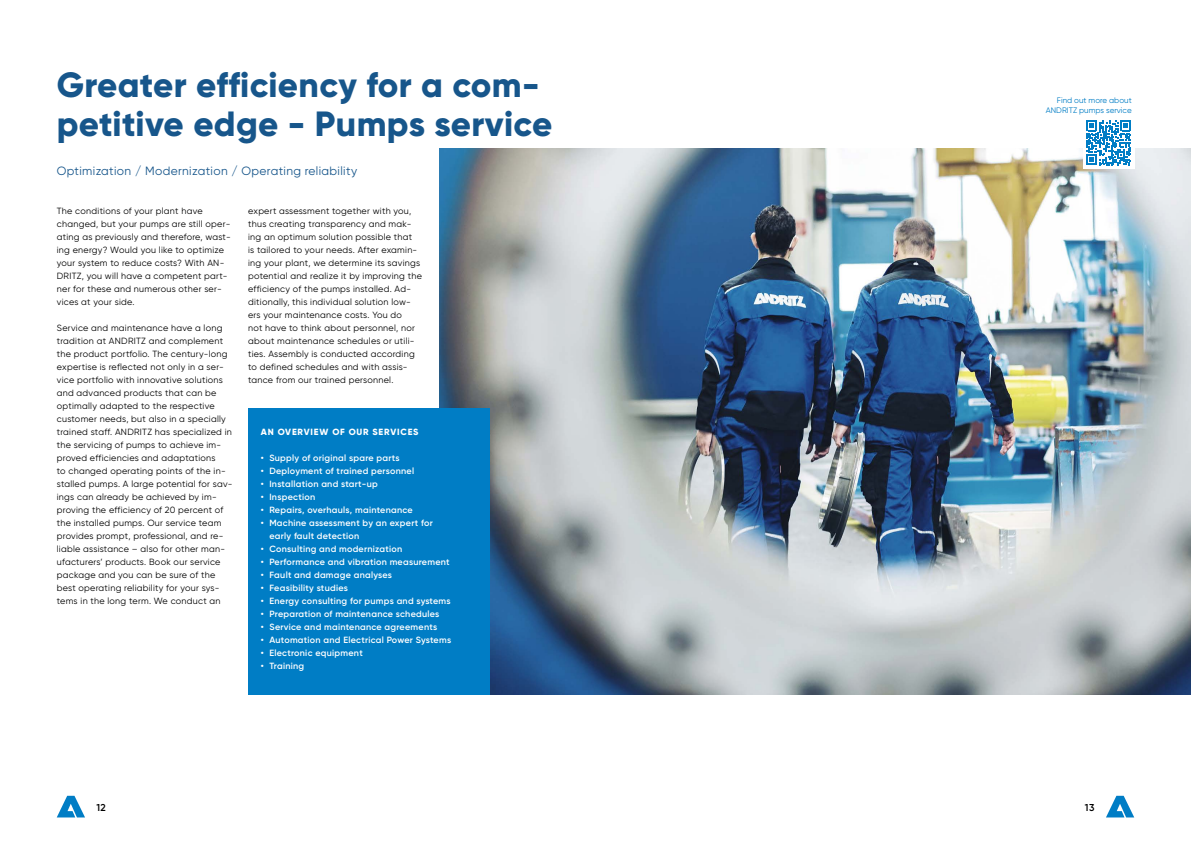
<style>
.page{position:relative;width:1191px;height:842px;background:#fff}
.page>*{position:absolute;margin:0;border:0;box-sizing:border-box;transform-origin:0 0}
.t1{font:800 35px/39px "Gilroy";letter-spacing:.01em;color:#17568b}
.t2{font:12px "Gilroy";letter-spacing:.03em;color:#17568b}
.t3{font:600 10px "Gilroy";color:#000}
.t4{font:9px/13px "Gilroy";letter-spacing:.03em;color:#000}
.t5{font:600 9px/13px "Gilroy";letter-spacing:.03em;color:#fff}
.t6{font:800 9px "Gilroy";letter-spacing:.09em;color:#fff}
.t7{font:8px/10px "Gilroy";color:#007dc5;text-align:right}
</style>
<div class="page">
<svg style="left:57px;top:796px;width:28px;height:21px"></svg>
<svg style="left:1106px;top:796px;width:28px;height:21px"></svg>
<img style="left:439px;top:149px;width:752px;height:546px">
<div style="left:248px;top:409px;width:241px;height:286px;background:#007dc5"></div>
<div style="left:1083px;top:117px;width:51px;height:51px;background:#fff"></div>
<svg style="left:1086px;top:121px;width:45px;height:44px"></svg>
<h1 class="t1" style="left:57px;top:65px;width:497px">Greater efficiency for a com&shy;petitive edge - Pumps service</h1>
<h2 class="t2" style="left:57px;top:163px;width:302px">Optimization / Modernization / Operating reliability</h2>
<p class="t4" style="left:57px;top:204px;width:175px">The conditions of your plant have changed, but your pumps are still oper&shy;ating as previously and therefore, wast&shy;ing energy? Would you like to optimize your system to reduce costs? With AN-DRITZ, you will have a competent part&shy;ner for these and numerous other ser&shy;vices at your side.</p>
<p class="t4" style="left:57px;top:321px;width:177px">Service and maintenance have a long tradition at ANDRITZ and complement the product portfolio. The century-long expertise is reflected not only in a ser&shy;vice portfolio with innovative solutions and advanced products that can be optimally adapted to the respective customer needs, but also in a specially trained staff. ANDRITZ has specialized in the servicing of pumps to achieve im&shy;proved efficiencies and adaptations<br>to changed operating points of the in&shy;stalled pumps. A large potential for sav&shy;ings can already be achieved by im&shy;proving the efficiency of 20 percent of the installed pumps. Our service team provides prompt, professional, and re&shy;liable assistance – also for other man&shy;ufacturers’ products. Book our service package and you can be sure of the best operating reliability for your sys&shy;tems in the long term. We conduct an</p>
<p class="t4" style="left:248px;top:204px;width:175px">expert assessment together with you, thus creating transparency and mak&shy;ing an optimum solution possible that<br>is tailored to your needs. After examin&shy;ing your plant, we determine its savings potential and realize it by improving the efficiency of the pumps installed. Ad&shy;ditionally, this individual solution low&shy;ers your maintenance costs. You do<br>not have to think about personnel, nor about maintenance schedules or utili&shy;ties. Assembly is conducted according to defined schedules and with assis&shy;tance from our trained personnel.</p>
<p class="t6" style="left:261px;top:426px;width:159px">AN OVERVIEW OF OUR SERVICES</p>
<p class="t5" style="left:261px;top:451px;width:140px">• Supply of original spare parts</p>
<p class="t5" style="left:261px;top:464px;width:155px">• Deployment of trained personnel</p>
<p class="t5" style="left:261px;top:477px;width:118px">• Installation and start-up</p>
<p class="t5" style="left:261px;top:490px;width:56px">• Inspection</p>
<p class="t5" style="left:261px;top:503px;width:153px">• Repairs, overhauls, maintenance</p>
<p class="t5" style="left:269px;top:516px;width:165px;text-indent:-9px">• Machine assessment by an expert for early fault detection</p>
<p class="t5" style="left:261px;top:542px;width:143px">• Consulting and modernization</p>
<p class="t5" style="left:261px;top:555px;width:190px">• Performance and vibration measurement</p>
<p class="t5" style="left:261px;top:568px;width:133px">• Fault and damage analyses</p>
<p class="t5" style="left:261px;top:581px;width:88px">• Feasibility studies</p>
<p class="t5" style="left:261px;top:594px;width:191px">• Energy consulting for pumps and systems</p>
<p class="t5" style="left:261px;top:607px;width:180px">• Preparation of maintenance schedules</p>
<p class="t5" style="left:261px;top:620px;width:178px">• Service and maintenance agreements</p>
<p class="t5" style="left:261px;top:633px;width:192px">• Automation and Electrical Power Systems</p>
<p class="t5" style="left:261px;top:646px;width:103px">• Electronic equipment</p>
<p class="t5" style="left:261px;top:659px;width:45px">• Training</p>
<p class="t7" style="left:1045px;top:95px;width:87px">Find out more about<br>ANDRITZ pumps service</p>
<p class="t3" style="left:96px;top:801px;width:11px">12</p>
<p class="t3" style="left:1085px;top:801px;width:11px">13</p>
</div>
